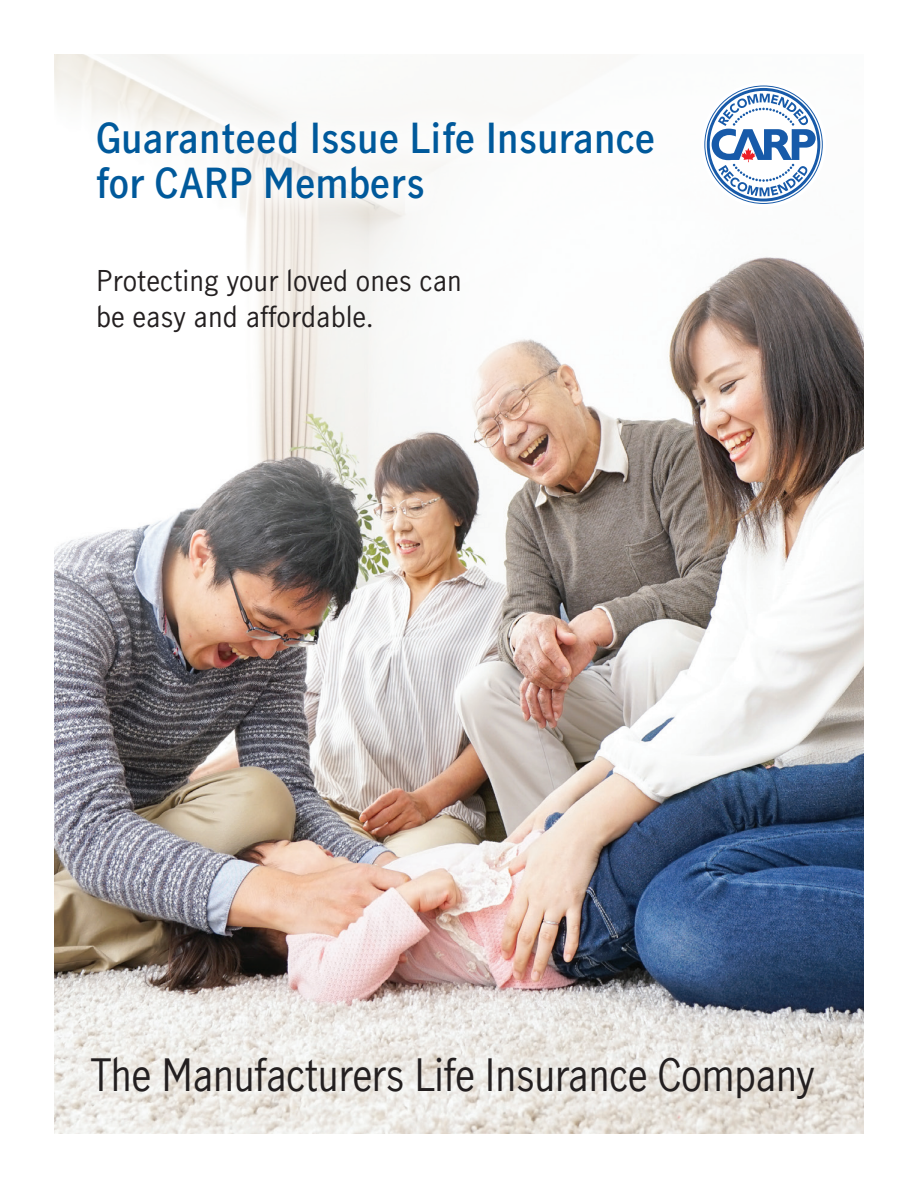
<style>
.page{position:relative;width:918px;height:1188px;background:#fff}
.page>*{position:absolute;margin:0;border:0;box-sizing:border-box;transform-origin:0 0}
.t1{font:42px "Manulife JH Sans";letter-spacing:-.02em;color:#231f20;scale:.94 1}
.t2{font:600 39px/45px "Manulife JH Sans";letter-spacing:-.01em;color:#00599b;scale:.96 1}
.t3{font:27px/36px "Manulife JH Sans";color:#231f20}
</style>
<div class="page">
<img style="left:54px;top:54px;width:810px;height:1080px">
<div style="left:701px;top:82px;width:125px;height:125px;background:#fff;border-radius:50%"></div>
<svg style="left:704px;top:86px;width:119px;height:118px"></svg>
<div style="left:73px;top:97px;width:606px;height:126px;background:#fff"></div>
<h2 class="t2" style="left:96px;top:114px;width:584px">Guaranteed Issue Life Insurance for CARP Members</h2>
<p class="t3" style="left:96px;top:262px;width:367px">Protecting your loved ones can be easy and affordable.</p>
<h1 class="t1" style="left:91px;top:1044px;width:771px">The Manufacturers Life Insurance Company</h1>
</div>
